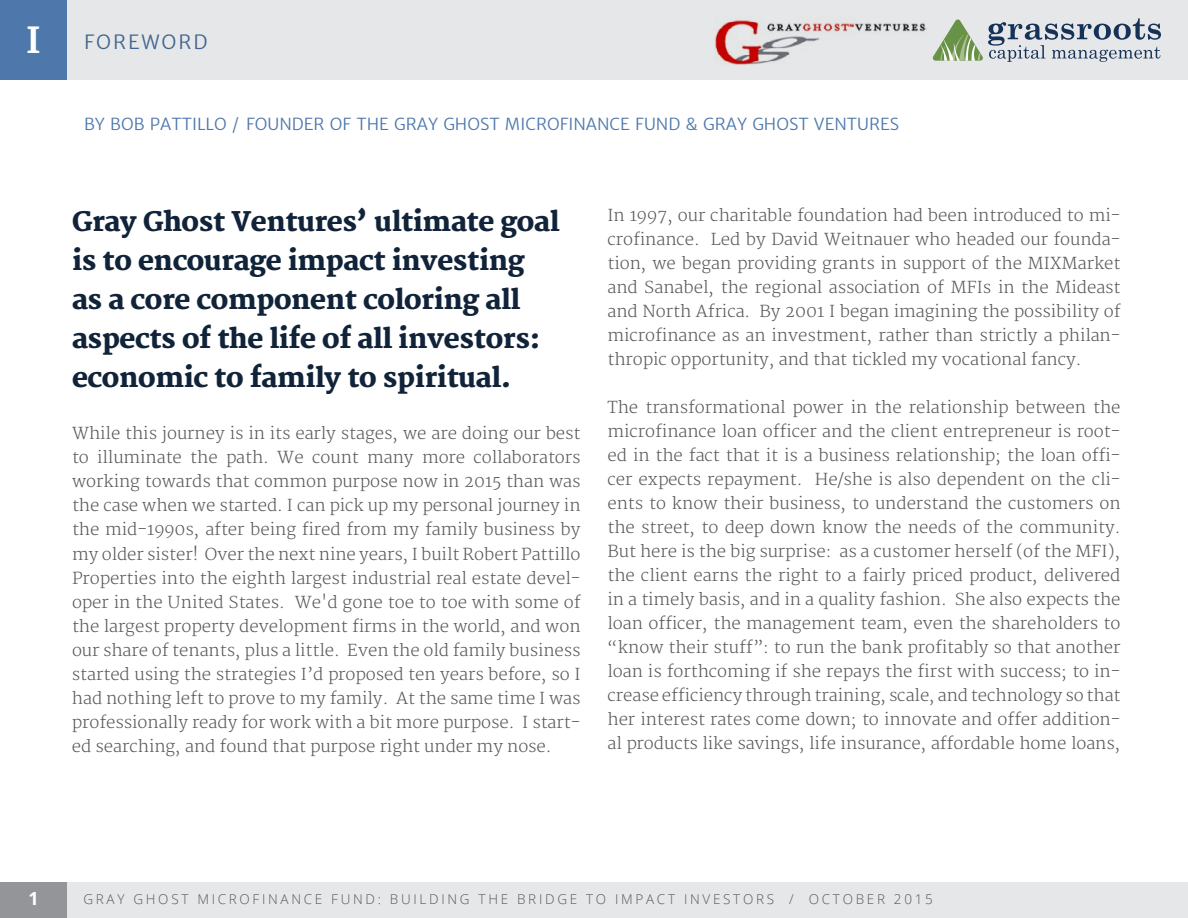
<style>
.page{position:relative;width:1188px;height:918px;background:#fff}
.page>*{position:absolute;margin:0;border:0;box-sizing:border-box;transform-origin:0 0}
.t1{font:900 27px/39px "Merriweather";letter-spacing:-.01em;color:#102339}
.t2{font:19.5px "Merriweather Sans";letter-spacing:.1em;color:#416590}
.t3{font:700 18px "Open Sans";color:#fff}
.t4{font:300 16.5px/24px "Merriweather";color:#58595b;text-align:justify}
.t5{font:16.5px "Merriweather Sans";color:#4e78ac}
.t6{font:300 13.5px "Open Sans";letter-spacing:.2em;color:#58595b}
.s1{font-family:"Merriweather";font-weight:700;font-size:36px;color:#fff}
</style>
<div class="page">
<div style="left:67px;top:0;width:1120px;height:80px;background:#e6e7e8"></div>
<div style="left:0;top:882px;width:67px;height:36px;background:#939598"></div>
<div style="left:67px;top:882px;width:1120px;height:36px;background:#e6e7e8"></div>
<img style="left:715px;top:20px;width:212px;height:45px">
<svg style="left:932px;top:18px;width:229px;height:44px"></svg>
<div style="left:0;top:0;width:67px;height:80px;background:#4e78ac"></div>
<p class="t2" style="left:26px;top:30px;width:183px"><span class="s1">I</span> FOREWORD</p>
<p class="t5" style="left:84px;top:114px;width:817px">BY BOB PATTILLO / FOUNDER OF THE GRAY GHOST MICROFINANCE FUND &amp; GRAY GHOST VENTURES</p>
<h1 class="t1" style="left:72px;top:202px;width:489px">Gray Ghost Ventures’ ultimate goal is to encourage impact investing as a core component coloring all aspects of the life of all investors: economic to family to spiritual.</h1>
<p class="t4" style="left:72px;top:422px;width:510px">While this journey is in its early stages, we are doing our best to illuminate the path. We count many more collaborators working towards that common purpose now in 2015 than was the case when we started. I can pick up my personal journey in the mid-1990s, after being fired from my family business by my older sister! Over the next nine years, I built Robert Pattillo Properties into the eighth largest industrial real estate devel&shy;oper in the United States. We'd gone toe to toe with some of the largest property development firms in the world, and won our share of tenants, plus a little. Even the old family business started using the strategies I’d proposed ten years before, so I had nothing left to prove to my family. At the same time I was professionally ready for work with a bit more purpose. I start&shy;ed searching, and found that purpose right under my nose.</p>
<p class="t4" style="left:607px;top:203px;width:515px">In 1997, our charitable foundation had been introduced to mi&shy;crofinance. Led by David Weitnauer who headed our founda&shy;tion, we began providing grants in support of the MIXMarket and Sanabel, the regional association of MFIs in the Mideast and North Africa. By 2001 I began imagining the possibility of microfinance as an investment, rather than strictly a philan&shy;thropic opportunity, and that tickled my vocational fancy.</p>
<p class="t4" style="left:608px;top:395px;width:515px">The transformational power in the relationship between the microfinance loan officer and the client entrepreneur is root&shy;ed in the fact that it is a business relationship; the loan offi&shy;cer expects repayment. He/she is also dependent on the cli&shy;ents to know their business, to understand the customers on the street, to deep down know the needs of the community.<br>But here is the big surprise: as a customer herself (of the MFI), the client earns the right to a fairly priced product, delivered in a timely basis, and in a quality fashion. She also expects the loan officer, the management team, even the shareholders to “know their stuff”: to run the bank profitably so that another loan is forthcoming if she repays the first with success; to in&shy;crease efficiency through training, scale, and technology so that her interest rates come down; to innovate and offer addition&shy;al products like savings, life insurance, affordable home loans,</p>
<p class="t3" style="left:28px;top:886px;width:12px">1</p>
<p class="t6" style="left:83px;top:889px;width:851px">GRAY GHOST MICROFINANCE FUND: BUILDING THE BRIDGE TO IMPACT INVESTORS / OCTOBER 2015</p>
</div>
